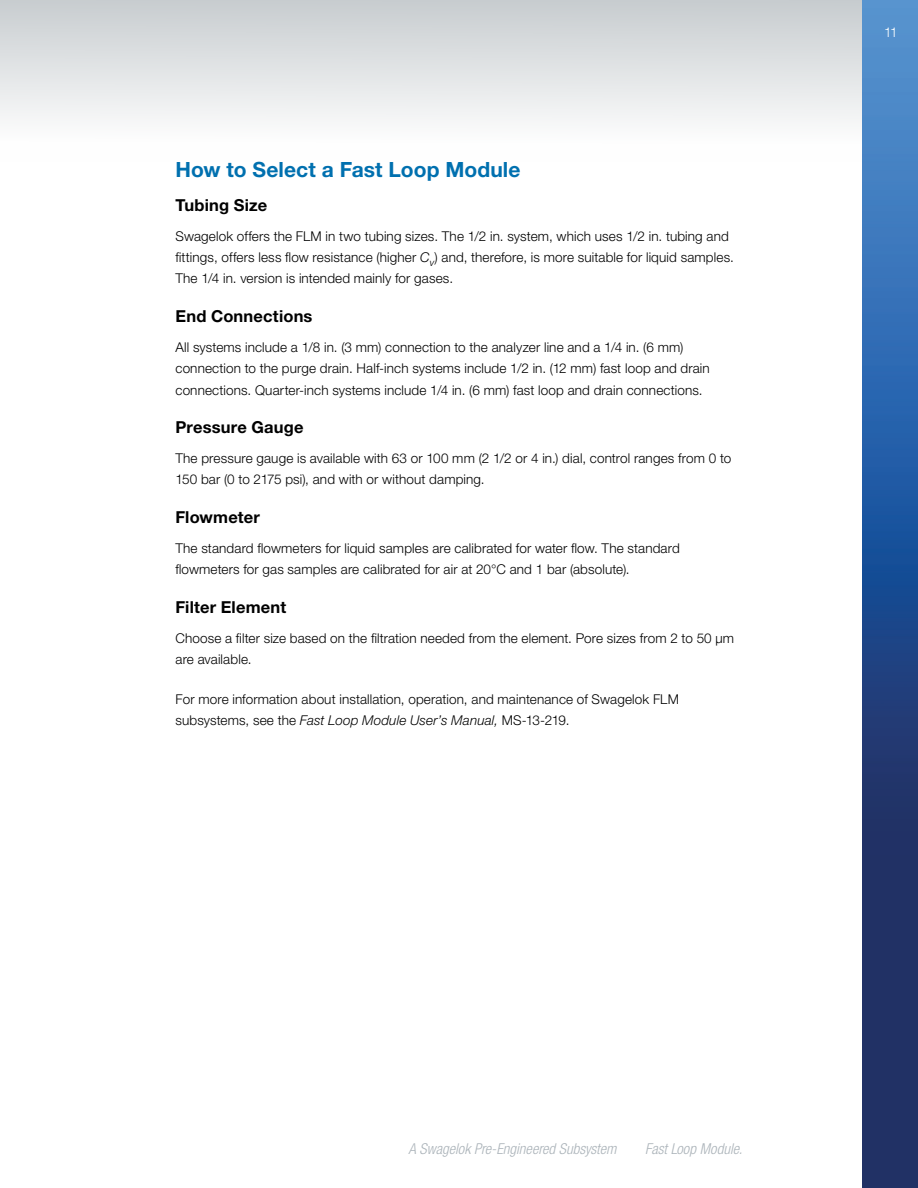
<style>
.page{position:relative;width:918px;height:1188px;background:#fff}
.page>*{position:absolute;margin:0;border:0;box-sizing:border-box;transform-origin:0 0}
.t1{font:700 21px "Helvetica Neue LT Std";letter-spacing:.005em;color:#0070af}
.t2{font:700 16.5px "Helvetica Neue LT Std";letter-spacing:.01em;color:#000}
.t3{font:italic 300 condensed 15px "Helvetica Neue LT Std";color:#acb4ba}
.t4{font:300 13.5px/21px "Helvetica Neue LT Std";letter-spacing:.01em;color:#000}
.t5{font:300 13.5px "Helvetica Neue LT Std";color:#fff}
.s1{font-style:italic}
</style>
<div class="page">
<div style="left:0;top:0;width:864px;height:162px;background:linear-gradient(to bottom,#c7cccf,#fff)"></div>
<img style="left:863px;top:0;width:55px;height:1188px">
<h1 class="t1" style="left:176px;top:157px;width:347px">How to Select a Fast Loop Module</h1>
<p class="t2" style="left:176px;top:195px;width:93px">Tubing Size</p>
<p class="t4" style="left:175px;top:226px;width:560px">Swagelok offers the FLM in two tubing sizes. The 1/2 in. system, which uses 1/2 in. tubing and fittings, offers less flow resistance (higher <span class="s1">C</span><sub>v</sub>) and, therefore, is more suitable for liquid samples.<br>The 1/4 in. version is intended mainly for gases.</p>
<p class="t2" style="left:176px;top:306px;width:139px">End Connections</p>
<p class="t4" style="left:176px;top:337px;width:536px">All systems include a 1/8 in. (3 mm) connection to the analyzer line and a 1/4 in. (6 mm) connection to the purge drain. Half-inch systems include 1/2 in. (12 mm) fast loop and drain connections. Quarter-inch systems include 1/4 in. (6 mm) fast loop and drain connections.</p>
<p class="t2" style="left:176px;top:417px;width:130px">Pressure Gauge</p>
<p class="t4" style="left:176px;top:448px;width:557px">The pressure gauge is available with 63 or 100 mm (2 1/2 or 4 in.) dial, control ranges from 0 to<br>150 bar (0 to 2175 psi), and with or without damping.</p>
<p class="t2" style="left:176px;top:507px;width:86px">Flowmeter</p>
<p class="t4" style="left:176px;top:538px;width:506px">The standard flowmeters for liquid samples are calibrated for water flow. The standard flowmeters for gas samples are calibrated for air at 20°C and 1 bar (absolute).</p>
<p class="t2" style="left:176px;top:597px;width:112px">Filter Element</p>
<p class="t4" style="left:176px;top:628px;width:560px">Choose a filter size based on the filtration needed from the element. Pore sizes from 2 to 50 μm are available.</p>
<p class="t4" style="left:176px;top:688px;width:505px">For more information about installation, operation, and maintenance of Swagelok FLM subsystems, see the <span class="s1">Fast Loop Module User’s Manual,</span> MS‑13‑219.</p>
<p class="t5" style="left:884px;top:24px;width:15px">11</p>
<p class="t3" style="left:409px;top:1140px;width:209px">A Swagelok Pre-Engineered Subsystem</p>
<p class="t3" style="left:645px;top:1140px;width:99px">Fast Loop Module.</p>
</div>
